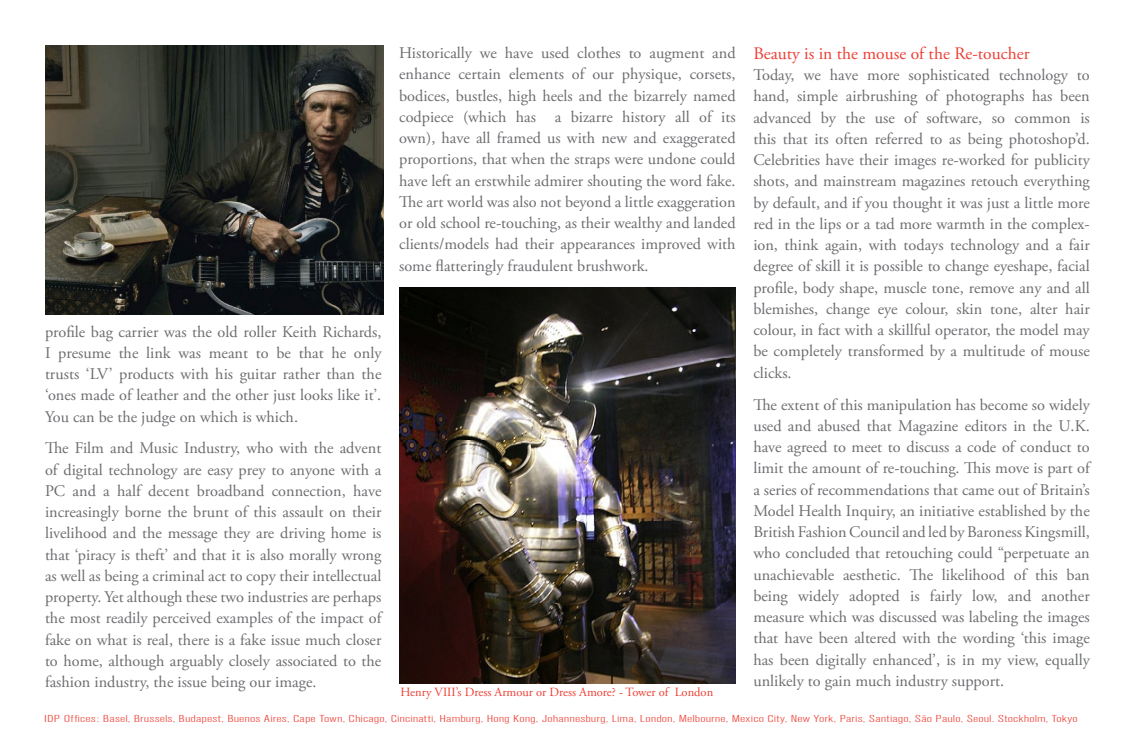
<style>
.page{position:relative;width:1134px;height:753px;background:#fff}
.page>*{position:absolute;margin:0;border:0;box-sizing:border-box;transform-origin:0 0}
.t1{font:17.5px "Adobe Garamond Pro";color:#ee3f34}
.t2{font:16.25px/21.2px "Adobe Garamond Pro";color:#6c6d70;text-align:justify}
.t3{font:12.5px "Adobe Garamond";color:#ee3f34}
.t4{font:300 condensed 10px "Akzidenz Grotesk BE";letter-spacing:.005em;color:#ee3f34;scale:1.67 1}
</style>
<div class="page">
<img style="left:400px;top:287px;width:336px;height:397px">
<img style="left:45px;top:45px;width:339px;height:269px">
<p class="t2" style="left:45px;top:321px;width:338px">profile bag carrier was the old roller Keith Richards, I presume the link was meant to be that he only trusts ‘LV’ products with his guitar rather than the ‘ones made of leather and the other just looks like it’.<br>You can be the judge on which is which.</p>
<p class="t2" style="left:45px;top:438px;width:338px">The Film and Music Industry, who with the advent of digital technology are easy prey to anyone with a PC and a half decent broadband connection, have increasingly borne the brunt of this assault on their livelihood and the message they are driving home is that ‘piracy is theft’ and that it is also morally wrong as well as being a criminal act to copy their intellectual property. Yet although these two industries are perhaps the most readily perceived examples of the impact of fake on what is real, there is a fake issue much closer to home, although arguably closely associated to the fashion industry, the issue being our image.</p>
<p class="t2" style="left:399px;top:43px;width:338px">Historically we have used clothes to augment and enhance certain elements of our physique, corsets, bodices, bustles, high heels and the bizarrely named codpiece (which has a bizarre history all of its own), have all framed us with new and exaggerated proportions, that when the straps were undone could have left an erstwhile admirer shouting the word fake.<br>The art world was also not beyond a little exaggeration or old school re-touching, as their wealthy and landed clients/models had their appearances improved with some flatteringly fraudulent brushwork.</p>
<p class="t1" style="left:753px;top:43px;width:278px">Beauty is in the mouse of the Re-toucher</p>
<p class="t2" style="left:753px;top:65px;width:338px">Today, we have more sophisticated technology to hand, simple airbrushing of photographs has been advanced by the use of software, so common is this that its often referred to as being photoshop’d.<br>Celebrities have their images re-worked for publicity shots, and mainstream magazines retouch everything by default, and if you thought it was just a little more red in the lips or a tad more warmth in the complex&shy;ion, think again, with todays technology and a fair degree of skill it is possible to change eyeshape, facial profile, body shape, muscle tone, remove any and all blemishes, change eye colour, skin tone, alter hair colour, in fact with a skillful operator, the model may be completely transformed by a multitude of mouse clicks.</p>
<p class="t2" style="left:753px;top:394px;width:338px">The extent of this manipulation has become so widely used and abused that Magazine editors in the U.K. have agreed to meet to discuss a code of conduct to limit the amount of re-touching. This move is part of a series of recommendations that came out of Britain’s Model Health Inquiry, an initiative established by the British Fashion Council and led by Baroness Kingsmill, who concluded that retouching could “perpetuate an unachievable aesthetic. The likelihood of this ban being widely adopted is fairly low, and another measure which was discussed was labeling the images that have been altered with the wording ‘this image has been digitally enhanced’, is in my view, equally unlikely to gain much industry support.</p>
<p class="t3" style="left:400px;top:685px;width:314px">Henry VIII’s Dress Armour or Dress Amore? - Tower of London</p>
<p class="t4" style="left:44px;top:714px;width:620px">IDP Offices: Basel, Brussels, Budapest, Buenos Aires, Cape Town, Chicago, Cincinatti, Hamburg, Hong Kong, Johannesburg, Lima, London, Melbourne, Mexico City, New York, Paris, Santiago, São Paulo, Seoul. Stockholm, Tokyo</p>
</div>
